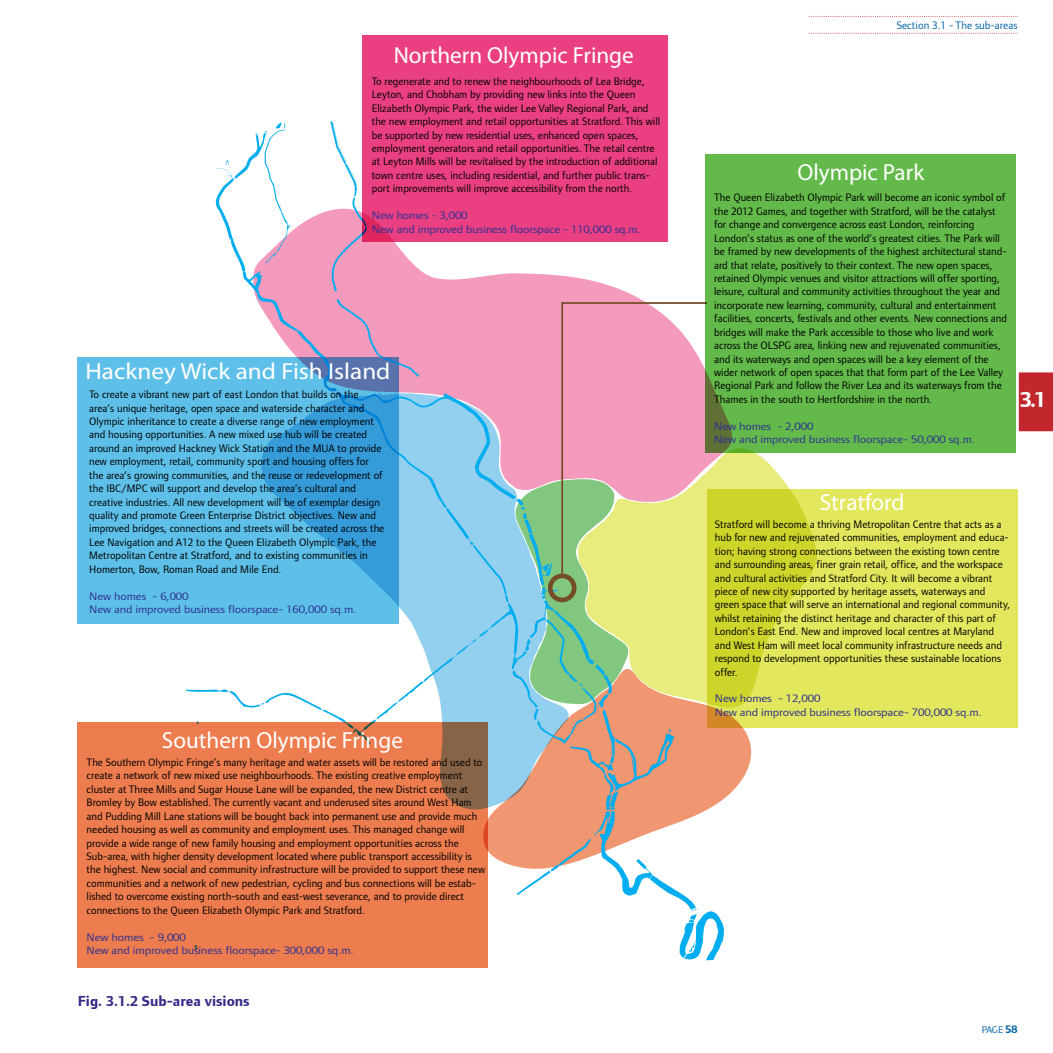
<style>
.page{position:relative;width:1053px;height:1053px;background:#fff}
.page>*{position:absolute;margin:0;border:0;box-sizing:border-box;transform-origin:0 0}
.t1{font:23.25px "Myriad Pro";color:#fff}
.t2{font:23.25px "Myriad Pro";color:#fff;scale:1.08 1}
.t3{font:700 22.5px "Foundry Form Sans";color:#fff}
.t4{font:700 15px "Foundry Form Sans";color:#332a86}
.t5{font:11.25px "Foundry Form Sans";color:#0061a6}
.t6{font:11.12px/13.4px "Foundry Form Sans";color:#000}
.t7{font:11.12px/13.4px "Foundry Form Sans";letter-spacing:-.01em;color:#2e3191;scale:1.14 1}
.t8{font:10px "Foundry Form Sans";color:#0061a6}
.s1{font-weight:700;font-size:11.25px}
</style>
<div class="page">
<div style="left:1018px;top:372px;width:34px;height:60px;background:#c2272d"></div>
<svg style="left:732px;top:453px;width:58px;height:36px;fill:#e8ec7d"></svg>
<svg style="left:724px;top:727px;width:27px;height:72px;fill:#f09671"></svg>
<div style="left:705px;top:154px;width:310px;height:299px;background:#63ba4a"></div>
<svg style="left:186px;top:121px;width:538px;height:839px"></svg>
<svg style="left:707px;top:489px;width:310px;height:238px;background:#dce250"></svg>
<div style="left:362px;top:35px;width:305px;height:206px;background:#ea4082"></div>
<div style="left:548px;top:573px;width:28px;height:29px;border:5px solid #754c28;border-radius:50%"></div>
<div style="left:78px;top:722px;width:409px;height:246px;background:#ed7c4e"></div>
<svg style="left:78px;top:357px;width:320px;height:266px;background:#54b5e3"></svg>
<svg style="left:809px;top:16px;width:208px;height:1px"></svg>
<svg style="left:809px;top:33px;width:208px;height:1px"></svg>
<h1 class="t1" style="left:393px;top:41px;width:241px">Northern Olympic Fringe</h1>
<p class="t6" style="left:372px;top:74px;width:290px">To regenerate and to renew the neighbourhoods of Lea Bridge, Leyton, and Chobham by providing new links into the Queen Elizabeth Olympic Park, the wider Lee Valley Regional Park, and the new employment and retail opportunities at Stratford. This will be supported by new residential uses, enhanced open spaces, employment generators and retail opportunities. The retail centre at Leyton Mills will be revitalised by the introduction of additional town centre uses, including residential, and further public trans&shy;port improvements will improve accessibility from the north.</p>
<p class="t7" style="left:372px;top:208px;width:237px">New homes - 3,000<br>New and improved business floorspace - 110,000 sq.m.</p>
<h1 class="t2" style="left:85px;top:357px;width:284px">Hackney Wick and Fish Island</h1>
<p class="t6" style="left:89px;top:387px;width:296px">To create a vibrant new part of east London that builds on the area’s unique heritage, open space and waterside character and Olympic inheritance to create a diverse range of new employment and housing opportunities. A new mixed use hub will be created around an improved Hackney Wick Station and the MUA to provide new employment, retail, community sport and housing offers for the area’s growing communities, and the reuse or redevelopment of the IBC/MPC will support and develop the area’s cultural and creative industries. All new development will be of exemplar design quality and promote Green Enterprise District objectives. New and improved bridges, connections and streets will be created across the Lee Navigation and A12 to the Queen Elizabeth Olympic Park, the Metropolitan Centre at Stratford, and to existing communities in Homerton, Bow, Roman Road and Mile End.</p>
<p class="t7" style="left:89px;top:589px;width:236px">New homes - 6,000<br>New and improved business floorspace- 160,000 sq.m.</p>
<h1 class="t1" style="left:162px;top:725px;width:242px">Southern Olympic Fringe</h1>
<p class="t6" style="left:87px;top:755px;width:400px">The Southern Olympic Fringe’s many heritage and water assets will be restored and used to create a network of new mixed use neighbourhoods. The existing creative employment cluster at Three Mills and Sugar House Lane will be expanded, the new District centre at Bromley by Bow established. The currently vacant and underused sites around West Ham and Pudding Mill Lane stations will be bought back into permanent use and provide much needed housing as well as community and employment uses. This managed change will provide a wide range of new family housing and employment opportunities across the Sub-area, with higher density development located where public transport accessibility is the highest. New social and community infrastructure will be provided to support these new communities and a network of new pedestrian, cycling and bus connections will be estab&shy;lished to overcome existing north-south and east-west severance, and to provide direct connections to the Queen Elizabeth Olympic Park and Stratford.</p>
<p class="t7" style="left:87px;top:929px;width:236px">New homes - 9,000<br>New and improved business floorspace- 300,000 sq.m.</p>
<h3 class="t4" style="left:78px;top:992px;width:173px">Fig. 3.1.2 Sub-area visions</h3>
<p class="t5" style="left:896px;top:19px;width:122px">Section 3.1 - The sub-areas</p>
<h1 class="t1" style="left:797px;top:158px;width:128px">Olympic Park</h1>
<p class="t6" style="left:714px;top:191px;width:294px">The Queen Elizabeth Olympic Park will become an iconic symbol of the 2012 Games, and together with Stratford, will be the catalyst for change and convergence across east London, reinforcing London’s status as one of the world’s greatest cities. The Park will be framed by new developments of the highest architectural stand&shy;ard that relate, positively to their context. The new open spaces, retained Olympic venues and visitor attractions will offer sporting, leisure, cultural and community activities throughout the year and incorporate new learning, community, cultural and entertainment facilities, concerts, festivals and other events. New connections and bridges will make the Park accessible to those who live and work across the OLSPG area, linking new and rejuvenated communities, and its waterways and open spaces will be a key element of the wider network of open spaces that that form part of the Lee Valley Regional Park and follow the River Lea and its waterways from the Thames in the south to Hertfordshire in the north.</p>
<p class="t7" style="left:714px;top:419px;width:230px">New homes - 2,000<br>New and improved business floorspace- 50,000 sq.m.</p>
<h2 class="t3" style="left:1019px;top:387px;width:28px">3.1</h2>
<h1 class="t1" style="left:819px;top:487px;width:86px">Stratford</h1>
<p class="t6" style="left:714px;top:517px;width:297px">Stratford will become a thriving Metropolitan Centre that acts as a hub for new and rejuvenated communities, employment and educa&shy;tion; having strong connections between the existing town centre and surrounding areas, finer grain retail, office, and the workspace and cultural activities and Stratford City. It will become a vibrant piece of new city supported by heritage assets, waterways and green space that will serve an international and regional community, whilst retaining the distinct heritage and character of this part of London’s East End. New and improved local centres at Maryland and West Ham will meet local community infrastructure needs and respond to development opportunities these sustainable locations offer.</p>
<p class="t7" style="left:714px;top:692px;width:236px">New homes - 12,000<br>New and improved business floorspace- 700,000 sq.m.</p>
<p class="t8" style="left:981px;top:1023px;width:37px">PAGE <span class="s1">58</span></p>
</div>
